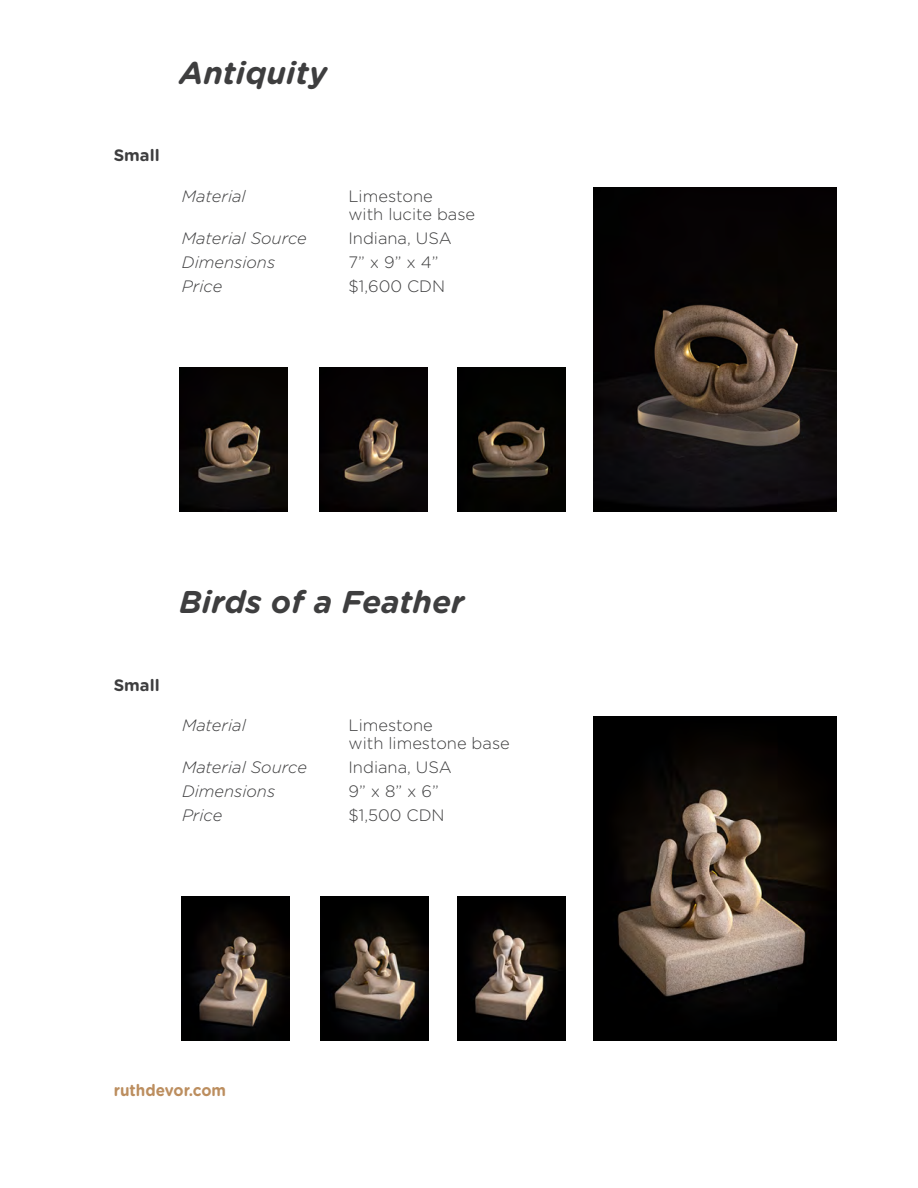
<style>
.page{position:relative;width:918px;height:1188px;background:#fff}
.page>*{position:absolute;margin:0;border:0;box-sizing:border-box;transform-origin:0 0}
.t1{font:italic 700 31.5px "Gotham Rounded";color:#3e3e3f}
.t2{font:300 16.5px/18px "Gotham Rounded";color:#3e3e3f}
.t3{font:italic 300 16.5px "Gotham Rounded";color:#3e3e3f}
.t4{font:700 16.5px "Gotham Rounded";color:#bc8e5f;scale:.93 1}
.t5{font:700 16.5px "Gotham Rounded";color:#3e3e3f}
</style>
<div class="page">
<img style="left:593px;top:188px;width:243px;height:324px">
<img style="left:179px;top:368px;width:108px;height:144px">
<img style="left:320px;top:368px;width:108px;height:144px">
<img style="left:457px;top:368px;width:108px;height:144px">
<img style="left:593px;top:717px;width:243px;height:324px">
<img style="left:182px;top:897px;width:108px;height:144px">
<img style="left:320px;top:897px;width:108px;height:144px">
<img style="left:457px;top:897px;width:108px;height:144px">
<h1 class="t1" style="left:179px;top:50px;width:150px">Antiquity</h1>
<p class="t5" style="left:114px;top:143px;width:47px">Small</p>
<p class="t3" style="left:182px;top:185px;width:65px">Material</p>
<p class="t2" style="left:348px;top:186px;width:128px">Limestone<br>with lucite base</p>
<p class="t3" style="left:182px;top:227px;width:126px">Material Source</p>
<p class="t2" style="left:348px;top:228px;width:105px">Indiana, USA</p>
<p class="t3" style="left:182px;top:251px;width:95px">Dimensions</p>
<p class="t2" style="left:348px;top:252px;width:92px">7” x 9” x 4”</p>
<p class="t3" style="left:182px;top:275px;width:42px">Price</p>
<p class="t2" style="left:348px;top:276px;width:98px">$1,600 CDN</p>
<h1 class="t1" style="left:179px;top:579px;width:287px">Birds of a Feather</h1>
<p class="t5" style="left:114px;top:673px;width:47px">Small</p>
<p class="t3" style="left:182px;top:714px;width:65px">Material</p>
<p class="t2" style="left:348px;top:716px;width:163px">Limestone<br>with limestone base</p>
<p class="t3" style="left:182px;top:756px;width:126px">Material Source</p>
<p class="t2" style="left:348px;top:758px;width:105px">Indiana, USA</p>
<p class="t3" style="left:182px;top:780px;width:95px">Dimensions</p>
<p class="t2" style="left:348px;top:782px;width:92px">9” x 8” x 6”</p>
<p class="t3" style="left:182px;top:804px;width:42px">Price</p>
<p class="t2" style="left:348px;top:806px;width:98px">$1,500 CDN</p>
<p class="t4" style="left:114px;top:1078px;width:122px">ruthdevor.com</p>
</div>
